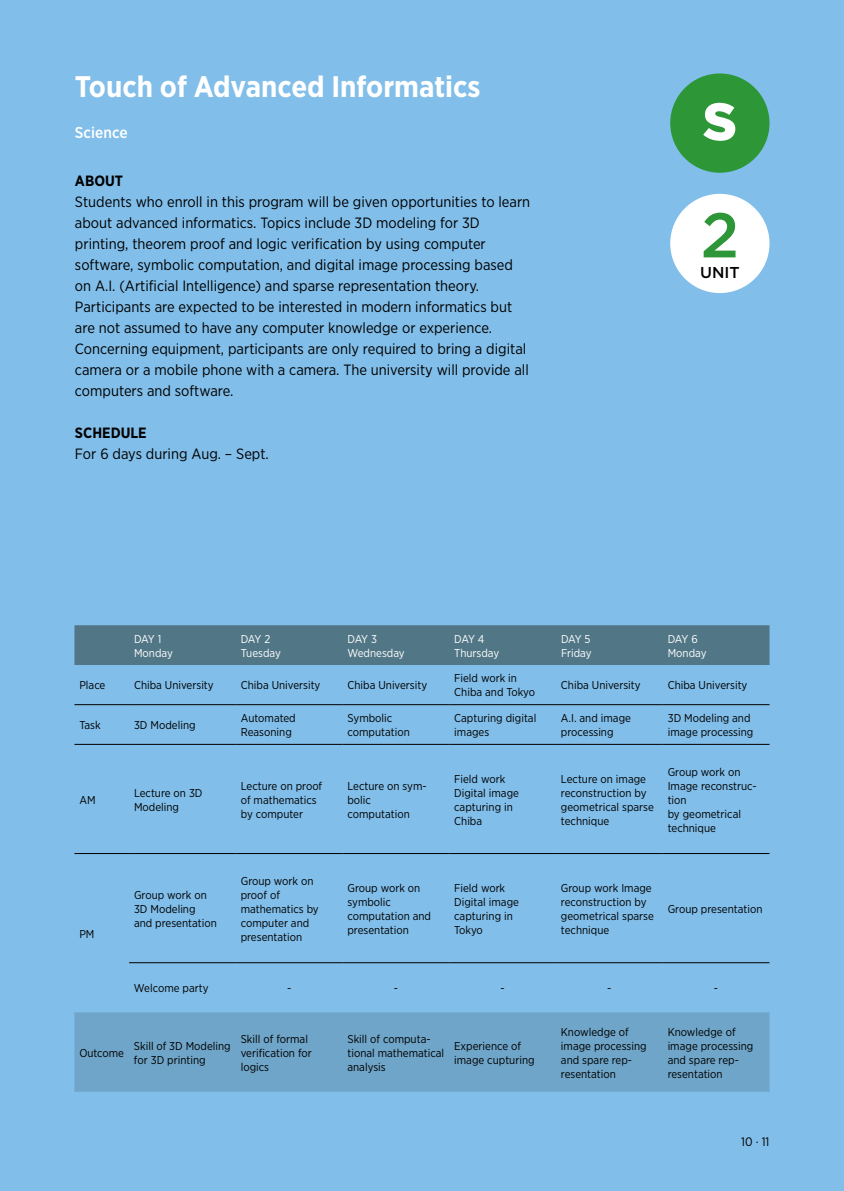
<style>
.page{position:relative;width:844px;height:1191px;background:#fff}
.page>*{position:absolute;margin:0;border:0;box-sizing:border-box;transform-origin:0 0}
.t1{font:500 63px "Gotham";color:#2d9738}
.t2{font:900 52.5px "Gotham";color:#fff}
.t3{font:700 29.75px "Gotham Narrow";color:#fff}
.t4{font:500 15.75px "Gotham Narrow";color:#fff}
.t5{font:500 15.75px "Gotham";color:#000}
.t6{font:14.88px/21px "Gotham Narrow";color:#000}
.t7{font:700 14.88px "Gotham Narrow";color:#000}
.t8{font:12.25px "Gotham Narrow";color:#000}
.t9{font:11.38px/14px "Gotham Narrow";color:#000}
.t10{font:11.38px/14px "Gotham Narrow";color:#fff}
</style>
<div class="page">
<div style="left:0;top:0;width:843px;height:1191px;background:#81bee9"></div>
<div style="left:670px;top:194px;width:99px;height:99px;background:#fff;border-radius:50%"></div>
<div style="left:670px;top:73px;width:99px;height:100px;background:#2d9738;border-radius:50%"></div>
<div style="left:74px;top:625px;width:695px;height:40px;background:#517686"></div>
<div style="left:74px;top:1012px;width:695px;height:79px;background:#6fa5c8"></div>
<hr style="left:74px;top:704px;width:55px;height:1px;background:#000">
<hr style="left:129px;top:704px;width:107px;height:1px;background:#000">
<hr style="left:236px;top:704px;width:106px;height:1px;background:#000">
<hr style="left:342px;top:704px;width:107px;height:1px;background:#000">
<hr style="left:449px;top:704px;width:107px;height:1px;background:#000">
<hr style="left:556px;top:704px;width:106px;height:1px;background:#000">
<hr style="left:662px;top:704px;width:107px;height:1px;background:#000">
<hr style="left:74px;top:744px;width:55px;height:1px;background:#000">
<hr style="left:129px;top:744px;width:107px;height:1px;background:#000">
<hr style="left:236px;top:744px;width:106px;height:1px;background:#000">
<hr style="left:342px;top:744px;width:107px;height:1px;background:#000">
<hr style="left:449px;top:744px;width:107px;height:1px;background:#000">
<hr style="left:556px;top:744px;width:106px;height:1px;background:#000">
<hr style="left:662px;top:744px;width:107px;height:1px;background:#000">
<hr style="left:74px;top:853px;width:55px;height:1px;background:#000">
<hr style="left:129px;top:853px;width:107px;height:1px;background:#000">
<hr style="left:236px;top:853px;width:106px;height:1px;background:#000">
<hr style="left:342px;top:853px;width:107px;height:1px;background:#000">
<hr style="left:449px;top:853px;width:107px;height:1px;background:#000">
<hr style="left:556px;top:853px;width:106px;height:1px;background:#000">
<hr style="left:662px;top:853px;width:107px;height:1px;background:#000">
<hr style="left:129px;top:962px;width:107px;height:1px;background:#000">
<hr style="left:236px;top:962px;width:106px;height:1px;background:#000">
<hr style="left:342px;top:962px;width:107px;height:1px;background:#000">
<hr style="left:449px;top:962px;width:107px;height:1px;background:#000">
<hr style="left:556px;top:962px;width:106px;height:1px;background:#000">
<hr style="left:662px;top:962px;width:107px;height:1px;background:#000">
<h3 class="t3" style="left:75px;top:68px;width:407px">Touch of Advanced Informatics</h3>
<h3 class="t4" style="left:75px;top:122px;width:54px">Science</h3>
<h3 class="t7" style="left:75px;top:171px;width:50px">ABOUT</h3>
<p class="t6" style="left:75px;top:190px;width:456px">Students who enroll in this program will be given opportunities to learn about advanced informatics. Topics include 3D modeling for 3D printing, theorem proof and logic verification by using computer software, symbolic computation, and digital image processing based on A.I. (Artificial Intelligence) and sparse representation theory.<br>Participants are expected to be interested in modern informatics but are not assumed to have any computer knowledge or experience.<br>Concerning equipment, participants are only required to bring a digital camera or a mobile phone with a camera. The university will provide all computers and software.</p>
<h3 class="t7" style="left:75px;top:423px;width:73px">SCHEDULE</h3>
<h3 class="t6" style="left:75px;top:443px;width:195px">For 6 days during Aug. – Sept.</h3>
<h2 class="t2" style="left:702px;top:85px;width:36px">S</h2>
<h1 class="t1" style="left:700px;top:194px;width:40px">2</h1>
<h3 class="t5" style="left:700px;top:262px;width:41px">UNIT</h3>
<p class="t10" style="left:134px;top:631px;width:40px">DAY 1<br>Monday</p>
<p class="t10" style="left:241px;top:631px;width:42px">DAY 2<br>Tuesday</p>
<p class="t10" style="left:347px;top:631px;width:59px">DAY 3<br>Wednesday</p>
<p class="t10" style="left:454px;top:631px;width:46px">DAY 4<br>Thursday</p>
<p class="t10" style="left:561px;top:631px;width:32px">DAY 5<br>Friday</p>
<p class="t10" style="left:667px;top:631px;width:40px">DAY 6<br>Monday</p>
<p class="t9" style="left:79px;top:678px;width:28px">Place</p>
<p class="t9" style="left:134px;top:678px;width:81px">Chiba University</p>
<p class="t9" style="left:241px;top:678px;width:81px">Chiba University</p>
<p class="t9" style="left:347px;top:678px;width:81px">Chiba University</p>
<p class="t9" style="left:454px;top:671px;width:82px">Field work in<br>Chiba and Tokyo</p>
<p class="t9" style="left:561px;top:678px;width:81px">Chiba University</p>
<p class="t9" style="left:667px;top:678px;width:81px">Chiba University</p>
<p class="t9" style="left:79px;top:718px;width:23px">Task</p>
<p class="t9" style="left:134px;top:718px;width:63px">3D Modeling</p>
<p class="t9" style="left:241px;top:711px;width:57px">Automated<br>Reasoning</p>
<p class="t9" style="left:347px;top:711px;width:64px">Symbolic computation</p>
<p class="t9" style="left:454px;top:711px;width:84px">Capturing digital images</p>
<p class="t9" style="left:561px;top:711px;width:71px">A.I. and image processing</p>
<p class="t9" style="left:667px;top:711px;width:87px">3D Modeling and image processing</p>
<p class="t9" style="left:79px;top:792px;width:18px">AM</p>
<p class="t9" style="left:134px;top:785px;width:70px">Lecture on 3D<br>Modeling</p>
<p class="t9" style="left:241px;top:778px;width:83px">Lecture on proof of mathematics by computer</p>
<p class="t9" style="left:347px;top:778px;width:81px">Lecture on sym&shy;bolic computation</p>
<p class="t9" style="left:454px;top:771px;width:66px">Field work<br>Digital image capturing in<br>Chiba</p>
<p class="t9" style="left:561px;top:771px;width:94px">Lecture on image reconstruction by geometrical sparse technique</p>
<p class="t9" style="left:667px;top:764px;width:90px">Group work on<br>Image reconstruc&shy;tion<br>by geometrical technique</p>
<p class="t9" style="left:79px;top:926px;width:17px">PM</p>
<p class="t9" style="left:134px;top:887px;width:84px">Group work on<br>3D Modeling<br>and presentation</p>
<p class="t9" style="left:241px;top:873px;width:80px">Group work on proof of mathematics by computer and presentation</p>
<p class="t9" style="left:347px;top:880px;width:85px">Group work on symbolic computation and presentation</p>
<p class="t9" style="left:454px;top:880px;width:66px">Field work<br>Digital image capturing in<br>Tokyo</p>
<p class="t9" style="left:560px;top:880px;width:94px">Group work Image reconstruction by geometrical sparse technique</p>
<p class="t9" style="left:667px;top:901px;width:96px">Group presentation</p>
<p class="t9" style="left:134px;top:981px;width:76px">Welcome party</p>
<p class="t9" style="left:287px;top:981px;width:6px">-</p>
<p class="t9" style="left:393px;top:981px;width:6px">-</p>
<p class="t9" style="left:500px;top:981px;width:6px">-</p>
<p class="t9" style="left:607px;top:981px;width:6px">-</p>
<p class="t9" style="left:713px;top:981px;width:6px">-</p>
<p class="t9" style="left:79px;top:1045px;width:46px">Outcome</p>
<p class="t9" style="left:134px;top:1038px;width:98px">Skill of 3D Modeling for 3D printing</p>
<p class="t9" style="left:241px;top:1031px;width:73px">Skill of formal verification for logics</p>
<p class="t9" style="left:347px;top:1031px;width:98px">Skill of computa&shy;tional mathematical analysis</p>
<p class="t9" style="left:454px;top:1038px;width:82px">Experience of image cupturing</p>
<p class="t9" style="left:560px;top:1024px;width:87px">Knowledge of image processing and spare rep&shy;resentation</p>
<p class="t9" style="left:667px;top:1024px;width:87px">Knowledge of image processing and spare rep&shy;resentation</p>
<p class="t8" style="left:741px;top:1134px;width:30px">10 . 11</p>
</div>
